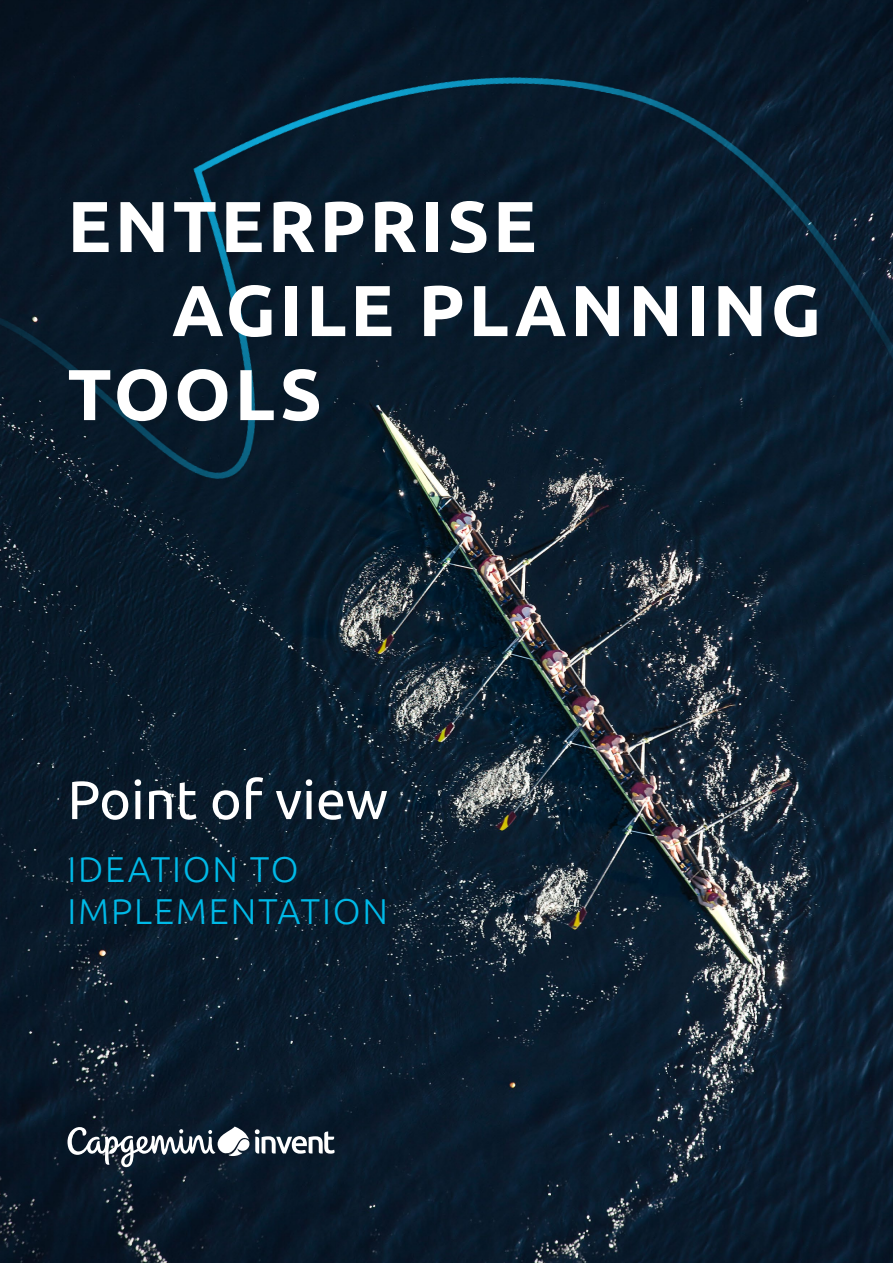
<style>
.page{position:relative;width:893px;height:1263px;background:#fff}
.page>*{position:absolute;margin:0;border:0;box-sizing:border-box;transform-origin:0 0}
.t1{font:700 72px "Ubuntu";letter-spacing:.05em;color:#fff}
.t2{font:54px "Ubuntu";color:#fff}
.t3{font:300 36px/42px "Ubuntu";letter-spacing:.05em;color:#00b9e7}
</style>
<div class="page">
<img style="left:0;top:727px;width:893px;height:536px">
<img style="left:0;top:0;width:893px;height:727px">
<svg style="left:68px;top:1126px;width:267px;height:41px"></svg>
<p class="t1" style="left:68px;top:183px;width:471px">ENTERPRISE</p>
<p class="t1" style="left:172px;top:267px;width:651px">AGILE PLANNING</p>
<p class="t1" style="left:68px;top:351px;width:256px">TOOLS</p>
<p class="t2" style="left:68px;top:767px;width:322px">Point of view</p>
<p class="t3" style="left:68px;top:847px;width:322px">IDEATION TO<br>IMPLEMENTATION</p>
</div>
